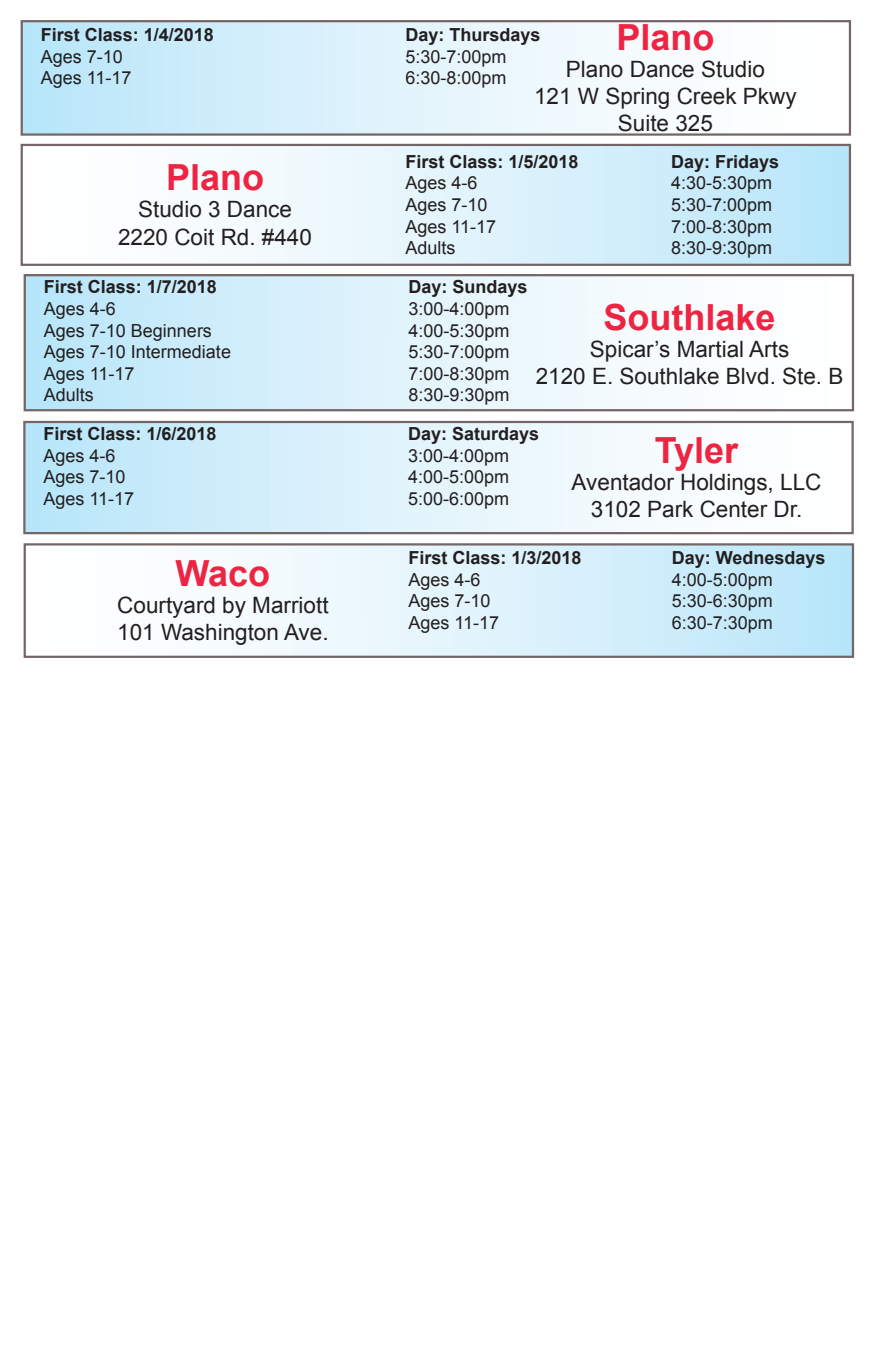
<style>
.page{position:relative;width:871px;height:1357px;background:#fff}
.page>*{position:absolute;margin:0;border:0;box-sizing:border-box;transform-origin:0 0}
.t1{font:700 36px "Arial";color:#ed2542}
.t2{font:22.5px/27px "Arial";color:#231f20;text-align:center}
.t3{font:18px "Arial";color:#231f20}
.t4{font:700 18px "Arial";color:#231f20}
</style>
<div class="page">
<div style="left:24px;top:422px;width:828px;height:111px;background:linear-gradient(to right,#bce7fa,#fff)"></div>
<div style="left:25px;top:544px;width:828px;height:113px;background:linear-gradient(to right,#fff,#bde7fa)"></div>
<div style="left:25px;top:275px;width:828px;height:135px;background:linear-gradient(to right,#bde7fa,#fffffe)"></div>
<div style="left:22px;top:145px;width:828px;height:120px;background:linear-gradient(to right,#fffffe,#bce6f9)"></div>
<div style="left:22px;top:21px;width:828px;height:114px;background:linear-gradient(to right,#bce6f8,#fffffd)"></div>
<p class="t1" style="left:616px;top:14px;width:100px">Plano</p>
<p class="t2" style="left:566px;top:56px;width:200px">Plano Dance Studio</p>
<p class="t2" style="left:534px;top:83px;width:264px">121 W Spring Creek Pkwy</p>
<p class="t2" style="left:618px;top:110px;width:97px">Suite 325</p>
<p class="t4" style="left:41px;top:23px;width:175px">First Class: 1/4/2018</p>
<p class="t4" style="left:405px;top:23px;width:137px">Day: Thursdays</p>
<p class="t3" style="left:41px;top:44px;width:84px">Ages 7-10</p>
<p class="t3" style="left:405px;top:44px;width:103px">5:30-7:00pm</p>
<p class="t3" style="left:41px;top:66px;width:92px">Ages 11-17</p>
<p class="t3" style="left:405px;top:66px;width:103px">6:30-8:00pm</p>
<p class="t1" style="left:166px;top:154px;width:100px">Plano</p>
<p class="t2" style="left:138px;top:196px;width:155px">Studio 3 Dance</p>
<p class="t2" style="left:118px;top:223px;width:195px">2220 Coit Rd. #440</p>
<p class="t4" style="left:405px;top:149px;width:175px">First Class: 1/5/2018</p>
<p class="t4" style="left:671px;top:149px;width:110px">Day: Fridays</p>
<p class="t3" style="left:405px;top:171px;width:74px">Ages 4-6</p>
<p class="t3" style="left:671px;top:171px;width:103px">4:30-5:30pm</p>
<p class="t3" style="left:405px;top:193px;width:84px">Ages 7-10</p>
<p class="t3" style="left:671px;top:193px;width:103px">5:30-7:00pm</p>
<p class="t3" style="left:405px;top:214px;width:92px">Ages 11-17</p>
<p class="t3" style="left:671px;top:214px;width:103px">7:00-8:30pm</p>
<p class="t3" style="left:405px;top:236px;width:52px">Adults</p>
<p class="t3" style="left:671px;top:236px;width:103px">8:30-9:30pm</p>
<p class="t4" style="left:44px;top:275px;width:175px">First Class: 1/7/2018</p>
<p class="t4" style="left:408px;top:275px;width:121px">Day: Sundays</p>
<p class="t3" style="left:44px;top:297px;width:74px">Ages 4-6</p>
<p class="t3" style="left:408px;top:297px;width:103px">3:00-4:00pm</p>
<p class="t3" style="left:44px;top:318px;width:170px">Ages 7-10 Beginners</p>
<p class="t3" style="left:408px;top:318px;width:103px">4:00-5:30pm</p>
<p class="t3" style="left:44px;top:340px;width:189px">Ages 7-10 Intermediate</p>
<p class="t3" style="left:408px;top:340px;width:103px">5:30-7:00pm</p>
<p class="t3" style="left:44px;top:362px;width:92px">Ages 11-17</p>
<p class="t3" style="left:408px;top:362px;width:103px">7:00-8:30pm</p>
<p class="t3" style="left:44px;top:383px;width:52px">Adults</p>
<p class="t3" style="left:408px;top:383px;width:103px">8:30-9:30pm</p>
<p class="t1" style="left:603px;top:293px;width:174px">Southlake</p>
<p class="t2" style="left:590px;top:336px;width:201px">Spicar’s Martial Arts</p>
<p class="t2" style="left:536px;top:363px;width:309px">2120 E. Southlake Blvd. Ste. B</p>
<p class="t4" style="left:44px;top:422px;width:175px">First Class: 1/6/2018</p>
<p class="t4" style="left:408px;top:422px;width:133px">Day: Saturdays</p>
<p class="t3" style="left:44px;top:444px;width:74px">Ages 4-6</p>
<p class="t3" style="left:408px;top:444px;width:103px">3:00-4:00pm</p>
<p class="t3" style="left:44px;top:465px;width:84px">Ages 7-10</p>
<p class="t3" style="left:408px;top:465px;width:103px">4:00-5:00pm</p>
<p class="t3" style="left:44px;top:487px;width:92px">Ages 11-17</p>
<p class="t3" style="left:408px;top:487px;width:103px">5:00-6:00pm</p>
<p class="t1" style="left:655px;top:426px;width:85px">Tyler</p>
<p class="t2" style="left:571px;top:469px;width:251px">Aventador Holdings, LLC<br>3102 Park Center Dr.</p>
<p class="t1" style="left:176px;top:549px;width:96px">Waco</p>
<p class="t2" style="left:117px;top:592px;width:213px">Courtyard by Marriott</p>
<p class="t2" style="left:117px;top:619px;width:213px">101 Washington Ave.</p>
<p class="t4" style="left:408px;top:546px;width:175px">First Class: 1/3/2018</p>
<p class="t4" style="left:672px;top:546px;width:155px">Day: Wednesdays</p>
<p class="t3" style="left:408px;top:567px;width:74px">Ages 4-6</p>
<p class="t3" style="left:672px;top:567px;width:103px">4:00-5:00pm</p>
<p class="t3" style="left:408px;top:589px;width:84px">Ages 7-10</p>
<p class="t3" style="left:672px;top:589px;width:103px">5:30-6:30pm</p>
<p class="t3" style="left:408px;top:611px;width:92px">Ages 11-17</p>
<p class="t3" style="left:672px;top:611px;width:103px">6:30-7:30pm</p>
</div>
